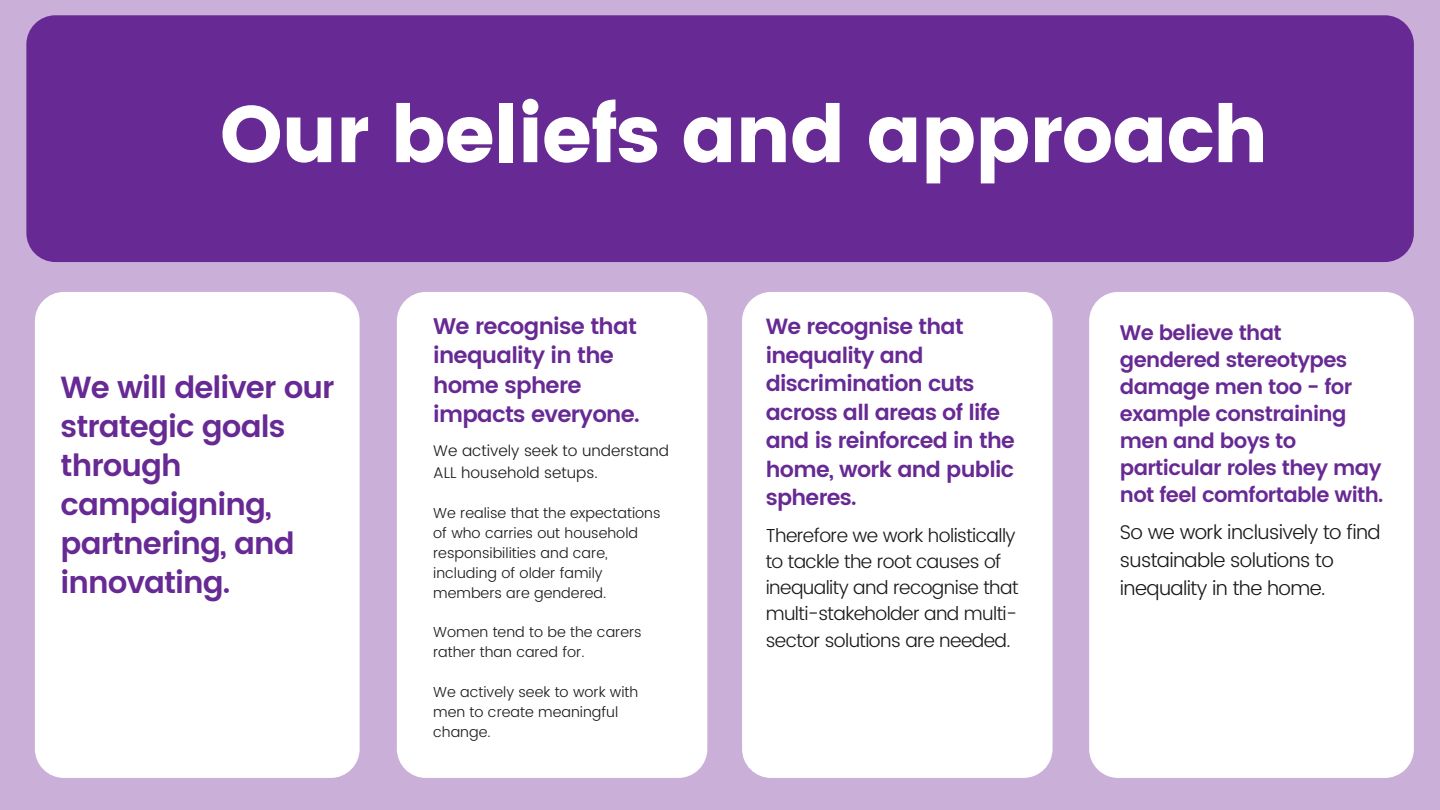
<style>
.page{position:relative;width:1440px;height:810px;background:#caafd8}
.page>*{position:absolute;margin:0;border:0;box-sizing:border-box;transform-origin:0 0}
.t1{font:80px "Poppins";letter-spacing:-.02em;color:#fff}
.t2{font:600 30.6px/39px "Poppins";letter-spacing:-.03em;color:#672994}
.t3{font:600 22.6px/29.2px "Poppins";letter-spacing:-.03em;color:#672994}
.t4{font:600 22px/28.5px "Poppins";letter-spacing:-.03em;color:#672994}
.t5{font:600 21px/27.1px "Poppins";letter-spacing:-.03em;color:#672994}
.t6{font:300 19.8px/27.8px "Poppins";letter-spacing:-.03em;color:#191919}
.t7{font:300 18.8px/26.2px "Poppins";letter-spacing:-.03em;color:#191919}
.t8{font:300 15.4px/21.3px "Poppins";color:#191919}
.t9{font:300 14.5px/19.9px "Poppins";color:#191919}
</style>
<div class="page">
<div style="left:35px;top:292px;width:325px;height:486px;background:#fff;border-radius:29px"></div>
<div style="left:26px;top:15px;width:1388px;height:247px;background:#672994;border-radius:29px"></div>
<div style="left:1089px;top:292px;width:325px;height:486px;background:#fff;border-radius:29px"></div>
<div style="left:397px;top:292px;width:310px;height:486px;background:#fff;border-radius:29px"></div>
<div style="left:742px;top:292px;width:311px;height:486px;background:#fff;border-radius:29px"></div>
<p class="t1" style="left:220px;top:88px;width:1050px">Our beliefs and approach</p>
<p class="t2" style="left:61px;top:368px;width:275px">We will deliver our strategic goals through campaigning, partnering, and innovating.</p>
<p class="t3" style="left:433px;top:312px;width:208px">We recognise that inequality in the home sphere impacts everyone.</p>
<p class="t8" style="left:433px;top:440px;width:237px">We actively seek to understand<br>ALL household setups.</p>
<p class="t9" style="left:433px;top:503px;width:229px">We realise that the expectations of who carries out household responsibilities and care, including of older family members are gendered.</p>
<p class="t9" style="left:433px;top:622px;width:210px">Women tend to be the carers rather than cared for.</p>
<p class="t9" style="left:433px;top:682px;width:207px">We actively seek to work with men to create meaningful change.</p>
<p class="t4" style="left:766px;top:312px;width:251px">We recognise that inequality and discrimination cuts across all areas of life and is reinforced in the home, work and public spheres.</p>
<p class="t7" style="left:766px;top:522px;width:254px">Therefore we work holistically to tackle the root causes of inequality and recognise that multi-stakeholder and multi&shy;sector solutions are needed.</p>
<p class="t5" style="left:1120px;top:319px;width:265px">We believe that gendered stereotypes damage men too - for example constraining men and boys to particular roles they may not feel comfortable with.</p>
<p class="t6" style="left:1120px;top:519px;width:262px">So we work inclusively to find sustainable solutions to inequality in the home.</p>
</div>
